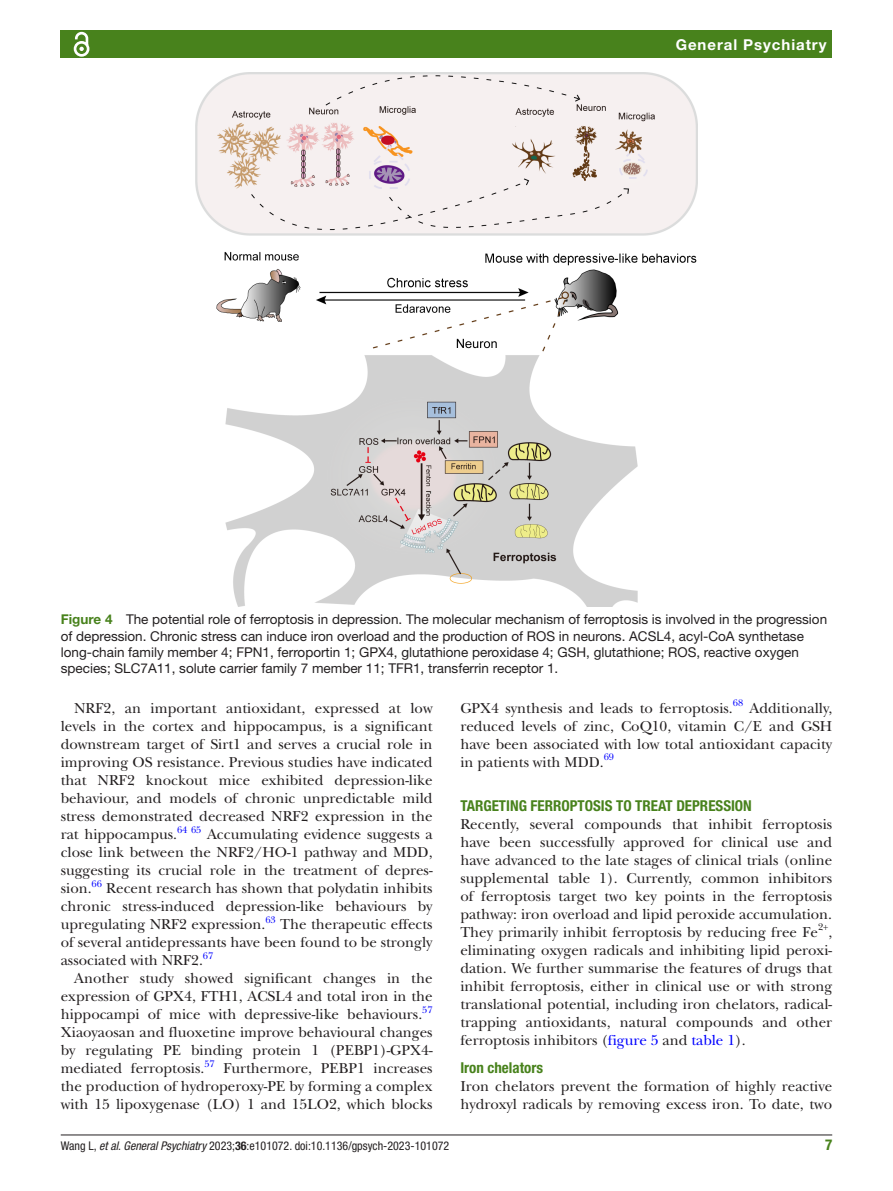
<style>
.page{position:relative;width:893px;height:1191px;background:#fff}
.page>*{position:absolute;margin:0;border:0;box-sizing:border-box;transform-origin:0 0}
.t1{font:15px/18px "New Baskerville";color:#231f20;text-align:justify}
.t2{font:700 condensed 15px "Helvetica Neue LT Std";color:#48821c}
.t3{font:700 15px "Helvetica Neue LT Std";letter-spacing:.065em;color:#fff}
.t4{font:13.5px/16.2px "Helvetica Neue LT Std";color:#231f20}
.t5{font:condensed 12px "Helvetica Neue LT Std";color:#231f20}
.t6{font:9.9px "New Baskerville";color:#00f}
.t7{font:9.9px "New Baskerville";color:#231f20}
.s1{font-weight:700;color:#48821c}
.s2{color:#00f}
.s3{font-style:italic}
.s4{font-weight:700}
</style>
<div class="page">
<hr style="left:61px;top:1134px;width:771px;height:1px;background:#231f20">
<div style="left:61px;top:31px;width:771px;height:27px;background:#48821c"></div>
<svg style="left:73px;top:31px;width:17px;height:26px"></svg>
<img style="left:196px;top:73px;width:501px;height:533px">
<p class="t3" style="left:676px;top:35px;width:152px">General Psychiatry</p>
<p class="t4" style="left:61px;top:611px;width:768px"><span class="s1">Figure 4</span> The potential role of ferroptosis in depression. The molecular mechanism of ferroptosis is involved in the progression of depression. Chronic stress can induce iron overload and the production of ROS in neurons. ACSL4, acyl-CoA synthetase long-chain family member 4; FPN1, ferroportin 1; GPX4, glutathione peroxidase 4; GSH, glutathione; ROS, reactive oxygen species; SLC7A11, solute carrier family 7 member 11; TFR1, transferrin receptor 1.</p>
<p class="t1" style="left:61px;top:699px;width:373px;text-indent:14px">NRF2, an important antioxidant, expressed at low levels in the cortex and hippocampus, is a significant downstream target of Sirt1 and serves a crucial role in improving OS resistance. Previous studies have indicated that NRF2 knockout mice exhibited depression-like behaviour, and models of chronic unpredictable mild stress demonstrated decreased NRF2 expression in the rat hippocampus.</p>
<p class="t1" style="left:460px;top:699px;width:274px">GPX4 synthesis and leads to ferroptosis.</p>
<p class="t6" style="left:733px;top:697px;width:12px">68</p>
<p class="t1" style="left:460px;top:699px;width:373px;text-indent:289px">Additionally, reduced levels of zinc, CoQ10, vitamin C/E and GSH have been associated with low total antioxidant capacity in patients with MDD.</p>
<p class="t6" style="left:604px;top:751px;width:12px">69</p>
<p class="t2" style="left:460px;top:796px;width:293px">TARGETI NG FERROPTOSIS TO TREAT DEPRESSION</p>
<p class="t1" style="left:460px;top:815px;width:373px">Recently, several compounds that inhibit ferroptosis have been successfully approved for clinical use and have advanced to the late stages of clinical trials (online supplemental table 1). Currently, common inhibitors of ferroptosis target two key points in the ferroptosis pathway: iron overload and lipid peroxide accumulation.<br>They primarily inhibit ferroptosis by reducing free Fe</p>
<p class="t6" style="left:177px;top:823px;width:26px">64 65</p>
<p class="t1" style="left:61px;top:825px;width:373px;text-indent:146px">Accumulating evidence suggests a close link between the NRF2/HO-1 pathway and MDD, suggesting its crucial role in the treatment of depres&shy;sion.</p>
<p class="t6" style="left:92px;top:877px;width:12px">66</p>
<p class="t1" style="left:61px;top:879px;width:373px;text-indent:46px">Recent research has shown that polydatin inhibits chronic stress-induced depression-like behaviours by upregulating NRF2 expression.</p>
<p class="t6" style="left:265px;top:913px;width:12px">63</p>
<p class="t1" style="left:61px;top:915px;width:373px;text-indent:219px">The therapeutic effects of several antidepressants have been found to be strongly associated with NRF2.</p>
<p class="t7" style="left:818px;top:921px;width:12px">2+</p>
<p class="t1" style="left:460px;top:923px;width:373px;text-indent:368px">, eliminating oxygen radicals and inhibiting lipid peroxi&shy;dation. We further summarise the features of drugs that inhibit ferroptosis, either in clinical use or with strong translational potential, including iron chelators, radical&shy;trapping antioxidants, natural compounds and other ferroptosis inhibitors (<span class="s2">figure 5</span> and <span class="s2">table 1</span>).</p>
<p class="t2" style="left:460px;top:1059px;width:84px">IRON CHELATORS</p>
<p class="t1" style="left:460px;top:1077px;width:373px">Iron chelators prevent the formation of highly reactive hydroxyl radicals by removing excess iron. To date, two</p>
<p class="t6" style="left:203px;top:949px;width:12px">67</p>
<p class="t1" style="left:61px;top:969px;width:373px;text-indent:14px">Another study showed significant changes in the expression of GPX4, FTH1, ACSL4 and total iron in the hippocampi of mice with depressive-like behaviours.<sup>57<br></sup>Xiaoyaosan and fluoxetine improve behavioural changes by regulating PE binding protein 1 (PEBP1)-GPX4- mediated ferroptosis.</p>
<p class="t6" style="left:204px;top:1057px;width:12px">57</p>
<p class="t1" style="left:61px;top:1059px;width:373px;text-indent:163px">Furthermore, PEBP1 increases the production of hydroperoxy-PE by forming a complex with 15 lipoxygenase (LO) 1 and 15LO2, which blocks</p>
<p class="t5" style="left:61px;top:1138px;width:390px">Wang L, <span class="s3">et al</span>. <span class="s3">General Psychiatry</span> 2023;<span class="s4">36</span>:e101072. doi:10.1136/gpsych-2023-101072</p>
<p class="t2" style="left:825px;top:1135px;width:9px">7</p>
</div>
